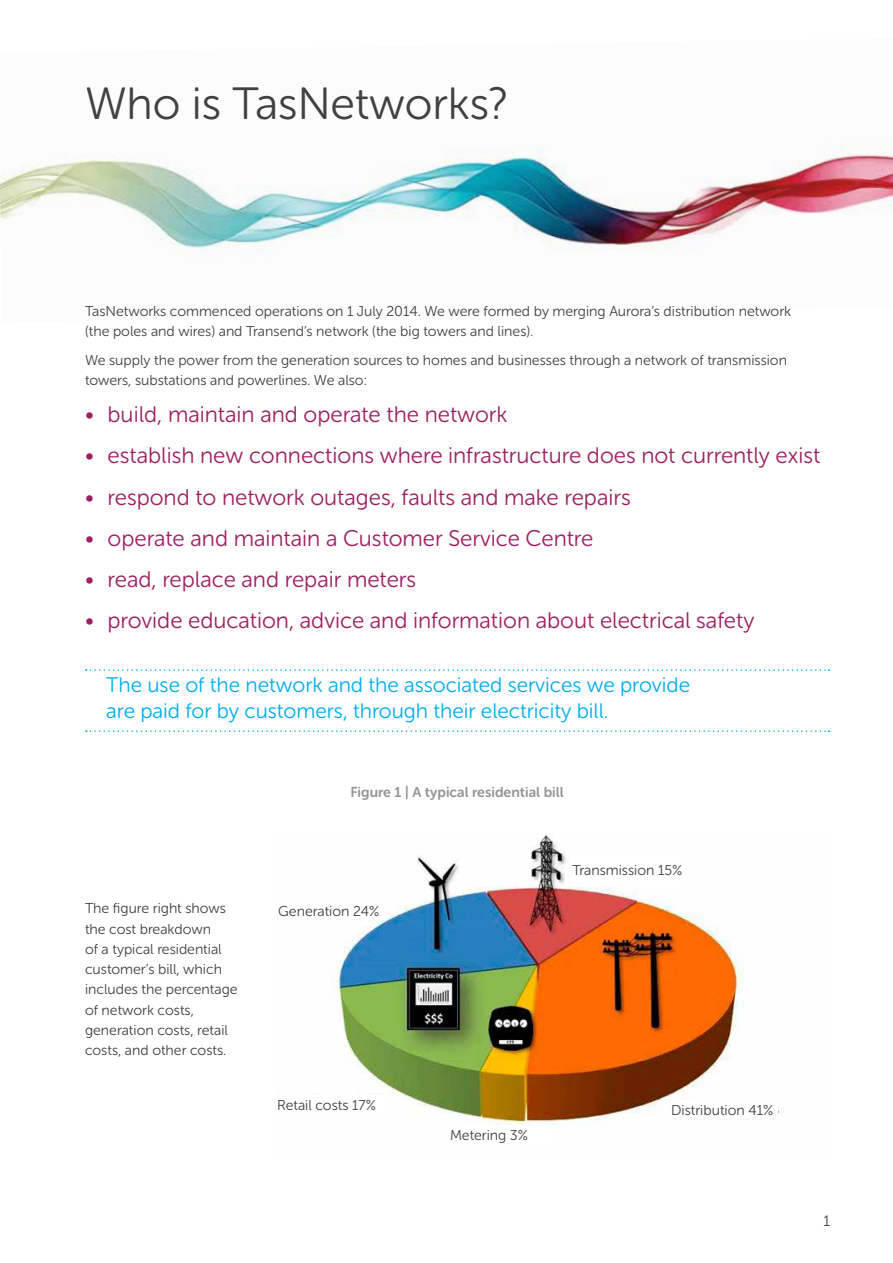
<style>
.page{position:relative;width:893px;height:1263px;background:#fff}
.page>*{position:absolute;margin:0;border:0;box-sizing:border-box;transform-origin:0 0}
.t1{font:45px "Museo Sans Rounded 300";color:#414042}
.t2{font:22.5px "Museo Sans Rounded 300";color:#9e1f63}
.t3{font:21px/25.5px "Museo Sans Rounded 300";color:#00aeef}
.t4{font:15px "Museo Sans Rounded 300";color:#414042}
.t5{font:14.25px/20.2px "Museo Sans Rounded 300";color:#414042}
.t6{font:14.25px "Museo Sans Rounded 700";color:#939598}
</style>
<div class="page">
<img style="left:0;top:145px;width:893px;height:112px">
<svg style="left:86px;top:669px;width:743px;height:2px"></svg>
<svg style="left:86px;top:730px;width:743px;height:2px"></svg>
<img style="left:277px;top:834px;width:502px;height:291px">
<div style="left:278px;top:901px;width:107px;height:19px;background:#fff"></div>
<div style="left:277px;top:1095px;width:107px;height:18px;background:#fff"></div>
<div style="left:671px;top:1100px;width:107px;height:18px;background:#fff"></div>
<div style="left:572px;top:852px;width:112px;height:35px;background:#fff"></div>
<h1 class="t1" style="left:85px;top:79px;width:425px">Who is TasNetworks?</h1>
<p class="t5" style="left:85px;top:301px;width:708px">TasNetworks commenced operations on 1 July 2014. We were formed by merging Aurora’s distribution network (the poles and wires) and Transend’s network (the big towers and lines).</p>
<p class="t5" style="left:85px;top:350px;width:703px">We supply the power from the generation sources to homes and businesses through a network of transmission towers, substations and powerlines. We also:</p>
<h2 class="t2" style="left:85px;top:402px;width:424px">• build, maintain and operate the network</h2>
<h2 class="t2" style="left:85px;top:443px;width:737px">• establish new connections where infrastructure does not currently exist</h2>
<h2 class="t2" style="left:85px;top:485px;width:547px">• respond to network outages, faults and make repairs</h2>
<h2 class="t2" style="left:85px;top:526px;width:510px">• operate and maintain a Customer Service Centre</h2>
<h2 class="t2" style="left:85px;top:567px;width:333px">• read, replace and repair meters</h2>
<h2 class="t2" style="left:85px;top:608px;width:671px">• provide education, advice and information about electrical safety</h2>
<h3 class="t3" style="left:106px;top:672px;width:585px">The use of the network and the associated services we provide are paid for by customers, through their electricity bill.</h3>
<p class="t6" style="left:350px;top:784px;width:215px">Figure 1 | A typical residential bill</p>
<p class="t5" style="left:85px;top:898px;width:154px">The figure right shows the cost breakdown<br>of a typical residential customer’s bill, which includes the percentage of network costs, generation costs, retail costs, and other costs.</p>
<p class="t5" style="left:278px;top:901px;width:103px">Generation 24%</p>
<p class="t5" style="left:277px;top:1095px;width:100px">Retail costs 17%</p>
<p class="t5" style="left:572px;top:860px;width:112px">Transmission 15%</p>
<p class="t5" style="left:450px;top:1125px;width:79px">Metering 3%</p>
<p class="t5" style="left:671px;top:1100px;width:104px">Distribution 41%</p>
<p class="t4" style="left:823px;top:1213px;width:8px">1</p>
</div>
